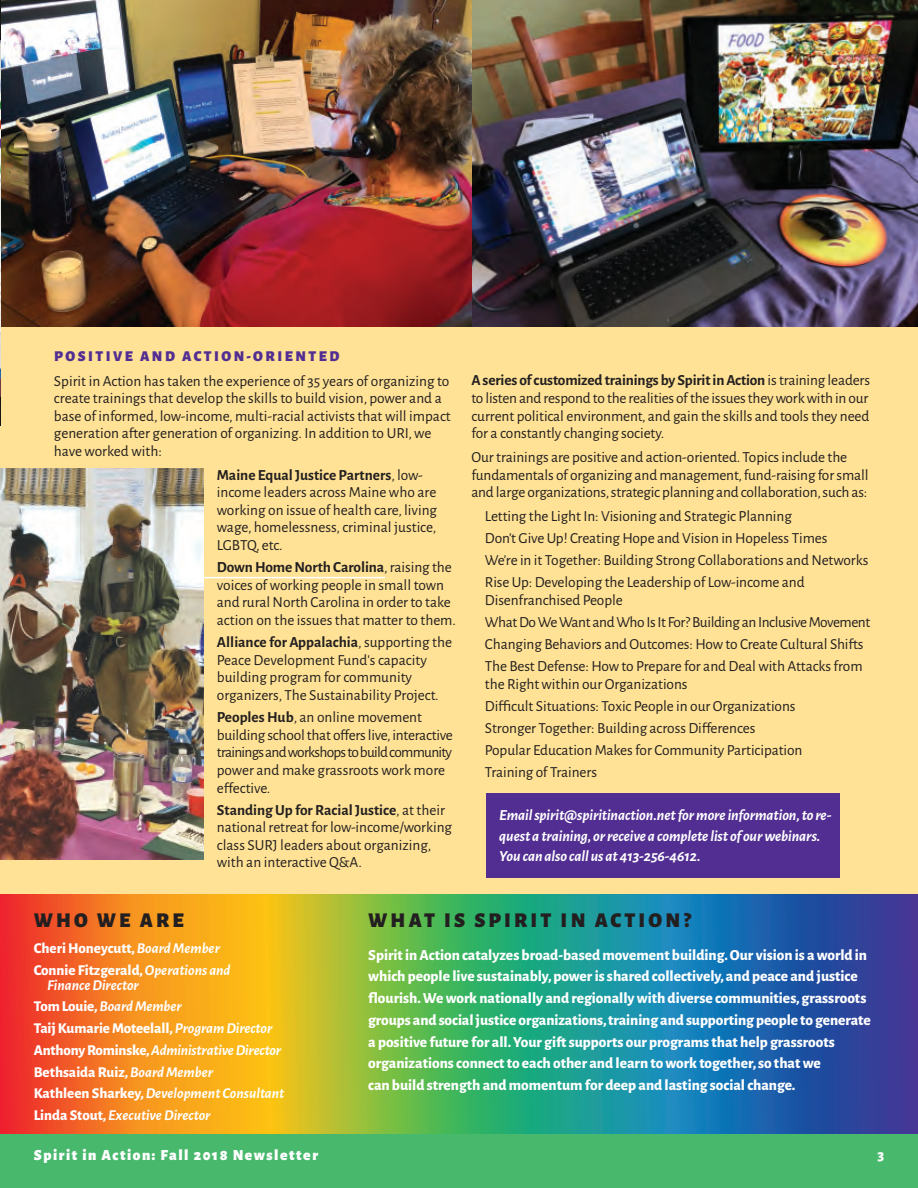
<style>
.page{position:relative;width:918px;height:1188px;background:#fff}
.page>*{position:absolute;margin:0;border:0;box-sizing:border-box;transform-origin:0 0}
.t1{font:900 21px "Alegreya Sans";letter-spacing:.15em;color:#231f20}
.t2{font:15.3px/17.5px "Alegreya Sans";letter-spacing:-.005em;color:#231f20}
.t3{font:800 15.3px/21.8px "Alegreya Sans";color:#fff}
.t4{font:italic 700 15.3px/20.2px "Alegreya Sans";letter-spacing:-.005em;color:#fff}
.t5{font:900 15.3px "Alegreya Sans";letter-spacing:.1em;color:#fff}
.t6{font:italic 700 15px/21.8px "Alegreya Sans";letter-spacing:-.005em;color:#fff}
.t7{font:800 15px/21.8px "Alegreya Sans";color:#fff}
.t8{font:900 15px "Alegreya Sans";letter-spacing:.165em;color:#522e92}
.s1{font-weight:700}
.s2{font-weight:700;font-style:italic}
.s3{font-weight:800;font-style:normal}
</style>
<div class="page">
<div style="left:0;top:326px;width:918px;height:594px;background:#ffe295"></div>
<svg style="left:0;top:895px;width:918px;height:239px;background:#7d8a60"></svg>
<div style="left:0;top:1134px;width:918px;height:54px;background:#48b96c"></div>
<div style="left:486px;top:794px;width:354px;height:84px;background:#522e92"></div>
<img style="left:1px;top:0;width:917px;height:326px">
<img style="left:0;top:0;width:1px;height:426px">
<img style="left:0;top:468px;width:203px;height:392px">
<hr style="left:203px;top:577px;width:182px;height:1px;background:#fff">
<p class="t8" style="left:54px;top:351px;width:287px">POSITIVE AND ACTION-ORIENTED</p>
<p class="t2" style="left:54px;top:373px;width:398px">Spirit in Action has taken the experience of 35 years of organizing to create trainings that develop the skills to build vision, power and a base of informed, low-income, multi-racial activists that will impact generation after generation of organizing. In addition to URI, we have worked with:</p>
<p class="t2" style="left:217px;top:467px;width:222px"><span class="s1">Maine Equal Justice Partners</span>, low&shy;income leaders across Maine who are working on issue of health care, living wage, homelessness, criminal justice,<br>LGBTQ, etc.</p>
<p class="t2" style="left:217px;top:559px;width:241px"><span class="s1">Down Home North Carolina</span>, raising the voices of working people in small town and rural North Carolina in order to take action on the issues that matter to them.</p>
<p class="t2" style="left:217px;top:634px;width:237px"><span class="s1">Alliance for Appalachia</span>, supporting the Peace Development Fund's capacity building program for community organizers, The Sustainability Project.</p>
<p class="t2" style="left:217px;top:709px;width:238px"><span class="s1">Peoples Hub</span>, an online movement building school that offers live, interactive trainings and workshops to build community power and make grassroots work more effective.</p>
<p class="t2" style="left:217px;top:802px;width:237px"><span class="s1">Standing Up for Racial Justice</span>, at their national retreat for low-income/working class SURJ leaders about organizing, with an interactive Q&amp;A.</p>
<p class="t2" style="left:471px;top:373px;width:400px;text-align:justify"><span class="s1">A series of customized trainings by Spirit in Action</span> is training leaders to listen and respond to the realities of the issues they work with in our current political environment, and gain the skills and tools they need for a constantly changing society.</p>
<p class="t2" style="left:471px;top:449px;width:399px">Our trainings are positive and action-oriented. Topics include the fundamentals of organizing and management, fund-raising for small and large organizations, strategic planning and collaboration, such as:</p>
<p class="t2" style="left:485px;top:506px;width:385px;line-height:22px">Letting the Light In: Visioning and Strategic Planning<br>Don't Give Up! Creating Hope and Vision in Hopeless Times<br>We're in it Together: Building Strong Collaborations and Networks Rise Up: Developing the Leadership of Low-income and</p>
<p class="t2" style="left:485px;top:590px;width:387px;line-height:22px">Disenfranchised People<br>What Do We Want and Who Is It For? Building an Inclusive Movement Changing Behaviors and Outcomes: How to Create Cultural Shifts The Best Defense: How to Prepare for and Deal with Attacks from</p>
<p class="t2" style="left:485px;top:674px;width:319px;line-height:22px">the Right within our Organizations<br>Difficult Situations: Toxic People in our Organizations Stronger Together: Building across Differences Popular Education Makes for Community Participation Training of Trainers</p>
<p class="t4" style="left:499px;top:806px;width:334px">Email spirit@spiritinaction.net for more information, to re&shy;quest a training, or receive a complete list of our webinars.<br>You can also call us at 413-256-4612.</p>
<h1 class="t1" style="left:34px;top:912px;width:152px">WHO WE ARE</h1>
<p class="t7" style="left:34px;top:938px;width:198px">Cheri Honeycutt, <span class="s2">Board Member<br></span>Connie Fitzgerald, <span class="s2">Operations and</span></p>
<p class="t6" style="left:34px;top:975px;width:252px;text-indent:14px">Finance Director<br><span class="s3">Tom Louie,</span>Board Member<br><span class="s3">Taij Kumarie Moteelall,</span>Program Director <span class="s3">Anthony Rominske,</span> Administrative Director <span class="s3">Bethsaida Ruiz,</span> Board Member<br><span class="s3">Kathleen Sharkey,</span> Development Consultant <span class="s3">Linda Stout,</span> Executive Director</p>
<h1 class="t1" style="left:368px;top:912px;width:324px">WHAT IS SPIRIT IN ACTION?</h1>
<p class="t3" style="left:368px;top:945px;width:504px">Spirit in Action catalyzes broad-based movement building. Our vision is a world in which people live sustainably, power is shared collectively, and peace and justice flourish. We work nationally and regionally with diverse communities, grassroots groups and social justice organizations, training and supporting people to generate a positive future for all. Your gift supports our programs that help grassroots organizations connect to each other and learn to work together, so that we<br>can build strength and momentum for deep and lasting social change.</p>
<p class="t5" style="left:34px;top:1149px;width:286px">Spirit in Action: Fall 2018 Newsletter</p>
<p class="t3" style="left:877px;top:1145px;width:8px">3</p>
</div>
